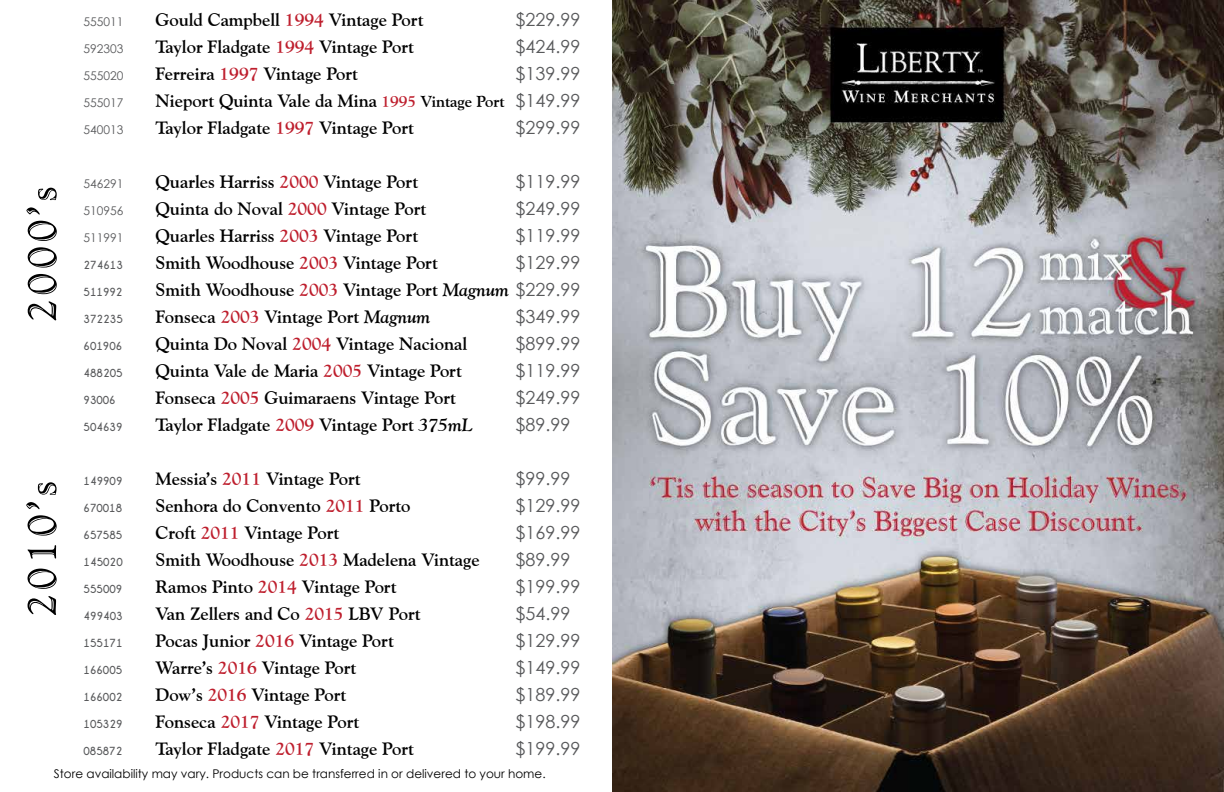
<style>
.page{position:relative;width:1224px;height:792px;background:#fff}
.page>*{position:absolute;margin:0;border:0;box-sizing:border-box;transform-origin:0 0}
.t1{font:700 18px "Goudy Old Style BT";color:#000}
.t2{font:18px "Century Gothic";color:#58595b}
.t3{font:12px "Champagne&Limousines Thick";color:#58595b}
.t4{font:12px "Century Gothic";color:#000}
.t5{font:12px "Century Gothic";color:#58595b}
.s1{color:#be1e2d}
.s2{font-size:16px;color:#be1e2d}
.s3{font-size:16px}
.s4{font-family:"Century Gothic";font-weight:400;color:#58595b}
.s5{font-style:italic}
</style>
<div class="page">
<svg style="left:28px;top:301px;width:28px;height:19px"></svg>
<svg style="left:28px;top:274px;width:29px;height:20px"></svg>
<svg style="left:28px;top:247px;width:29px;height:21px"></svg>
<svg style="left:28px;top:221px;width:29px;height:20px"></svg>
<svg style="left:26px;top:207px;width:14px;height:8px"></svg>
<svg style="left:38px;top:188px;width:19px;height:12px"></svg>
<svg style="left:28px;top:596px;width:28px;height:19px"></svg>
<svg style="left:28px;top:569px;width:29px;height:20px"></svg>
<svg style="left:28px;top:545px;width:28px;height:14px"></svg>
<svg style="left:28px;top:515px;width:29px;height:21px"></svg>
<svg style="left:26px;top:502px;width:14px;height:7px"></svg>
<svg style="left:38px;top:482px;width:19px;height:13px"></svg>
<img style="left:612px;top:0;width:612px;height:792px">
<p class="t5" style="left:84px;top:14px;width:41px">555011</p>
<p class="t1" style="left:156px;top:9px;width:269px">Gould Campbell <span class="s1">1994</span> Vintage Port</p>
<p class="t2" style="left:516px;top:7px;width:66px">$229.99</p>
<p class="t5" style="left:84px;top:41px;width:41px">592303</p>
<p class="t1" style="left:156px;top:36px;width:260px">Taylor Fladgate <span class="s1">1994</span> Vintage Port</p>
<p class="t2" style="left:516px;top:34px;width:66px">$424.99</p>
<p class="t5" style="left:84px;top:68px;width:41px">555020</p>
<p class="t1" style="left:156px;top:63px;width:204px">Ferreira <span class="s1">1997</span> Vintage Port</p>
<p class="t2" style="left:516px;top:61px;width:66px">$139.99</p>
<p class="t5" style="left:84px;top:95px;width:41px">555017</p>
<p class="t1" style="left:156px;top:90px;width:426px">Nieport Quinta Vale da Mina <span class="s2">1995</span> <span class="s3">Vintage Port</span> <span class="s4">$149.99</span></p>
<p class="t5" style="left:84px;top:122px;width:41px">540013</p>
<p class="t1" style="left:156px;top:117px;width:260px">Taylor Fladgate <span class="s1">1997</span> Vintage Port</p>
<p class="t2" style="left:516px;top:115px;width:66px">$299.99</p>
<p class="t5" style="left:84px;top:176px;width:41px">546291</p>
<p class="t1" style="left:156px;top:171px;width:264px">Quarles Harriss <span class="s1">2000</span> Vintage Port</p>
<p class="t2" style="left:516px;top:169px;width:66px">$119.99</p>
<p class="t5" style="left:84px;top:203px;width:41px">510956</p>
<p class="t1" style="left:156px;top:198px;width:272px">Quinta do Noval <span class="s1">2000</span> Vintage Port</p>
<p class="t2" style="left:516px;top:196px;width:66px">$249.99</p>
<p class="t5" style="left:84px;top:230px;width:41px">511991</p>
<p class="t1" style="left:156px;top:225px;width:264px">Quarles Harriss <span class="s1">2003</span> Vintage Port</p>
<p class="t2" style="left:516px;top:223px;width:66px">$119.99</p>
<p class="t3" style="left:84px;top:259px;width:41px">274613</p>
<p class="t1" style="left:156px;top:252px;width:284px">Smith Woodhouse <span class="s1">2003</span> Vintage Port</p>
<p class="t2" style="left:516px;top:250px;width:66px">$129.99</p>
<p class="t3" style="left:84px;top:286px;width:41px">511992</p>
<p class="t1" style="left:156px;top:279px;width:426px">Smith Woodhouse <span class="s1">2003</span> Vintage Port <span class="s5">Magnum</span> <span class="s4">$229.99</span></p>
<p class="t3" style="left:84px;top:313px;width:41px">372235</p>
<p class="t1" style="left:156px;top:306px;width:276px">Fonseca <span class="s1">2003</span> Vintage Port <span class="s5">Magnum</span></p>
<p class="t2" style="left:516px;top:304px;width:66px">$349.99</p>
<p class="t3" style="left:84px;top:340px;width:40px">601906</p>
<p class="t1" style="left:156px;top:333px;width:313px">Quinta Do Noval <span class="s1">2004</span> Vintage Nacional</p>
<p class="t2" style="left:516px;top:331px;width:66px">$899.99</p>
<p class="t3" style="left:84px;top:367px;width:41px">488205</p>
<p class="t1" style="left:156px;top:360px;width:308px">Quinta Vale de Maria <span class="s1">2005</span> Vintage Port</p>
<p class="t2" style="left:516px;top:358px;width:66px">$119.99</p>
<p class="t3" style="left:84px;top:394px;width:34px">93006</p>
<p class="t1" style="left:156px;top:387px;width:302px">Fonseca <span class="s1">2005</span> Guimaraens Vintage Port</p>
<p class="t2" style="left:516px;top:385px;width:66px">$249.99</p>
<p class="t3" style="left:84px;top:421px;width:40px">504639</p>
<p class="t1" style="left:156px;top:414px;width:319px">Taylor Fladgate <span class="s1">2009</span> Vintage Port <span class="s5">375mL</span></p>
<p class="t2" style="left:516px;top:412px;width:56px">$89.99</p>
<p class="t3" style="left:84px;top:475px;width:40px">149909</p>
<p class="t1" style="left:156px;top:468px;width:207px">Messia’s <span class="s1">2011</span> Vintage Port</p>
<p class="t2" style="left:516px;top:466px;width:56px">$99.99</p>
<p class="t3" style="left:84px;top:502px;width:40px">670018</p>
<p class="t1" style="left:156px;top:495px;width:257px">Senhora do Convento <span class="s1">2011</span> Porto</p>
<p class="t2" style="left:516px;top:493px;width:66px">$129.99</p>
<p class="t3" style="left:84px;top:529px;width:40px">657585</p>
<p class="t1" style="left:156px;top:522px;width:185px">Croft <span class="s1">2011</span> Vintage Port</p>
<p class="t2" style="left:516px;top:520px;width:66px">$169.99</p>
<p class="t3" style="left:84px;top:556px;width:41px">145020</p>
<p class="t1" style="left:156px;top:549px;width:326px">Smith Woodhouse <span class="s1">2013</span> Madelena Vintage</p>
<p class="t2" style="left:516px;top:547px;width:56px">$89.99</p>
<p class="t3" style="left:84px;top:583px;width:40px">555009</p>
<p class="t1" style="left:156px;top:576px;width:243px">Ramos Pinto <span class="s1">2014</span> Vintage Port</p>
<p class="t2" style="left:516px;top:574px;width:66px">$199.99</p>
<p class="t3" style="left:84px;top:610px;width:41px">499403</p>
<p class="t1" style="left:156px;top:603px;width:267px">Van Zellers and Co <span class="s1">2015</span> LBV Port</p>
<p class="t2" style="left:516px;top:601px;width:56px">$54.99</p>
<p class="t3" style="left:84px;top:637px;width:40px">155171</p>
<p class="t1" style="left:156px;top:630px;width:240px">Pocas Junior <span class="s1">2016</span> Vintage Port</p>
<p class="t2" style="left:516px;top:628px;width:66px">$129.99</p>
<p class="t3" style="left:84px;top:664px;width:40px">166005</p>
<p class="t1" style="left:156px;top:657px;width:202px">Warre’s <span class="s1">2016</span> Vintage Port</p>
<p class="t2" style="left:516px;top:655px;width:66px">$149.99</p>
<p class="t3" style="left:84px;top:691px;width:40px">166002</p>
<p class="t1" style="left:156px;top:684px;width:192px">Dow’s <span class="s1">2016</span> Vintage Port</p>
<p class="t2" style="left:516px;top:682px;width:66px">$189.99</p>
<p class="t3" style="left:84px;top:718px;width:41px">105329</p>
<p class="t1" style="left:156px;top:711px;width:205px">Fonseca <span class="s1">2017</span> Vintage Port</p>
<p class="t2" style="left:516px;top:709px;width:66px">$198.99</p>
<p class="t3" style="left:84px;top:745px;width:40px">085872</p>
<p class="t1" style="left:156px;top:738px;width:260px">Taylor Fladgate <span class="s1">2017</span> Vintage Port</p>
<p class="t2" style="left:516px;top:736px;width:66px">$199.99</p>
<p class="t4" style="left:54px;top:765px;width:493px">Store availability may vary. Products can be transferred in or delivered to your home.</p>
</div>
